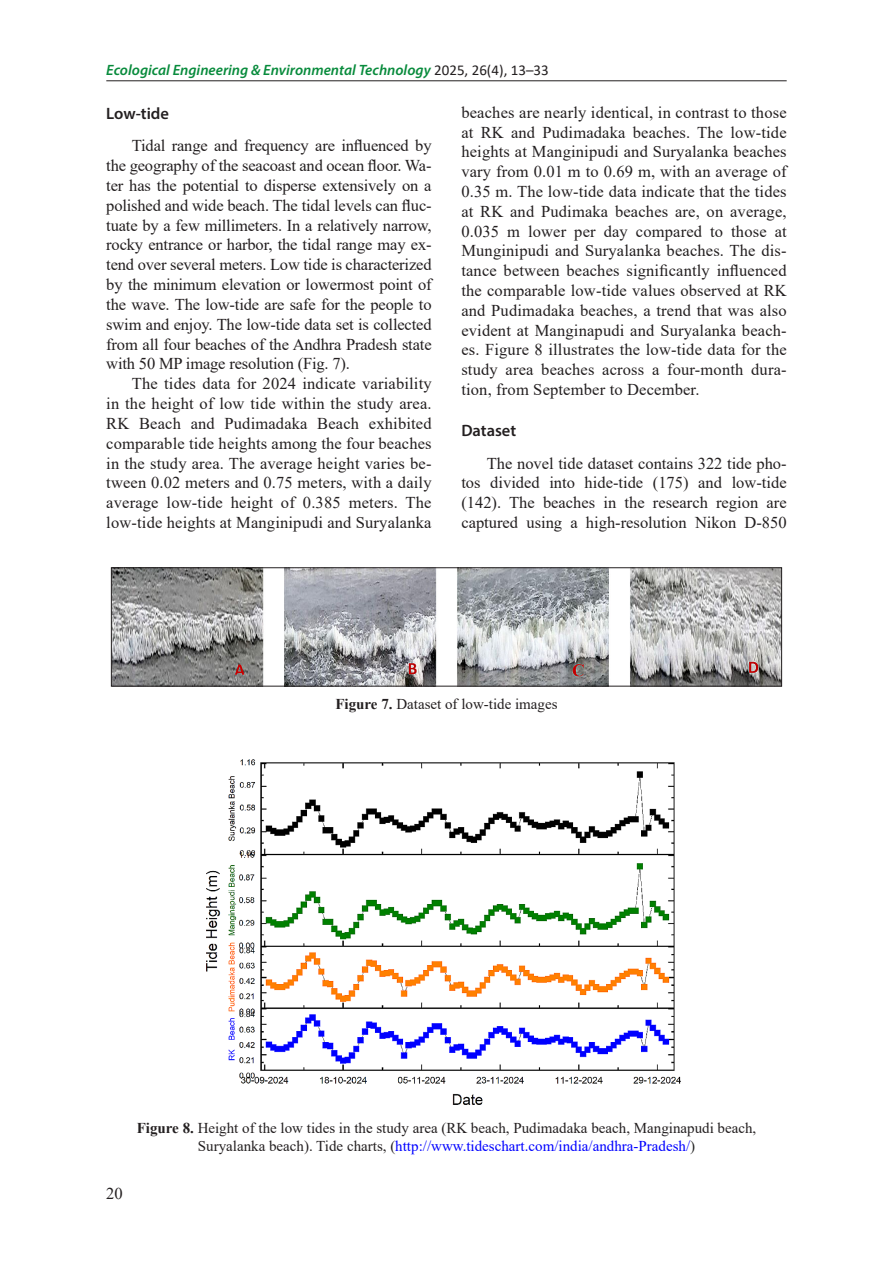
<style>
.page{position:relative;width:893px;height:1263px;background:#fff}
.page>*{position:absolute;margin:0;border:0;box-sizing:border-box;transform-origin:0 0}
.Base_Text{font:16.5px/19.8px "Times New Roman";color:#231f20;text-align:justify}
.Heading_2{font:600 16.5px "Myriad Pro";color:#231f20}
.Figure{font:15px/18px "Times New Roman";color:#231f20;text-align:center}
.t1{font:italic 600 15px "Myriad Pro";color:#088b3c}
.s1{font-family:"Calibri";font-weight:400;font-style:normal;color:#231f20}
.s2{font-weight:700}
.s3{color:#00f}
.s4{color:#212121}
</style>
<div class="page">
<hr style="left:106px;top:80px;width:681px;height:1px;background:#231f20">
<img style="left:113px;top:569px;width:667px;height:115px">
<div style="left:111px;top:567px;width:671px;height:119px;border:1px solid #231f20"></div>
<img style="left:206px;top:759px;width:475px;height:346px">
<p class="t1" style="left:106px;top:60px;width:444px">Ecological Engineering &amp; Environmental Technology <span class="s1">2025, 26(4), 13–33</span></p>
<p class="Heading_2" style="left:106px;top:103px;width:64px">Low-tide</p>
<p class="Base_Text" style="left:106px;top:135px;width:327px;text-indent:26px">Tidal range and frequency are influenced by the geography of the seacoast and ocean floor. Wa&shy;ter has the potential to disperse extensively on a polished and wide beach. The tidal levels can fluc&shy;tuate by a few millimeters. In a relatively narrow, rocky entrance or harbor, the tidal range may ex&shy;tend over several meters. Low tide is characterized by the minimum elevation or lowermost point of the wave. The low-tide are safe for the people to swim and enjoy. The low-tide data set is collected from all four beaches of the Andhra Pradesh state with 50 MP image resolution (Fig. 7).</p>
<p class="Base_Text" style="left:106px;top:373px;width:327px;text-indent:26px">The tides data for 2024 indicate variability in the height of low tide within the study area.<br>RK Beach and Pudimadaka Beach exhibited comparable tide heights among the four beaches in the study area. The average height varies be&shy;tween 0.02 meters and 0.75 meters, with a daily average low-tide height of 0.385 meters. The low-tide heights at Manginipudi and Suryalanka</p>
<p class="Base_Text" style="left:461px;top:102px;width:327px">beaches are nearly identical, in contrast to those at RK and Pudimadaka beaches. The low-tide heights at Manginipudi and Suryalanka beaches vary from 0.01 m to 0.69 m, with an average of 0.35 m. The low-tide data indicate that the tides at RK and Pudimaka beaches are, on average, 0.035 m lower per day compared to those at Munginipudi and Suryalanka beaches. The dis&shy;tance between beaches significantly influenced the comparable low-tide values observed at RK and Pudimadaka beaches, a trend that was also evident at Manginapudi and Suryalanka beach&shy;es. Figure 8 illustrates the low-tide data for the study area beaches across a four-month dura&shy;tion, from September to December.</p>
<p class="Heading_2" style="left:461px;top:420px;width:56px">Dataset</p>
<p class="Base_Text" style="left:461px;top:453px;width:327px;text-indent:26px">The novel tide dataset contains 322 tide pho&shy;tos divided into hide-tide (175) and low-tide (142). The beaches in the research region are captured using a high-resolution Nikon D-850</p>
<p class="Figure" style="left:335px;top:695px;width:224px"><span class="s2">Figure 7.</span> Dataset of low-tide images</p>
<p class="Base_Text" style="left:106px;top:1183px;width:18px">20</p>
<p class="Figure" style="left:137px;top:1119px;width:621px"><span class="s2">Figure 8.</span> Height of the low tides in the study area (RK beach, Pudimadaka beach, Manginapudi beach,<br>Suryalanka beach). Tide charts, (<span class="s3">http://www.tideschart.com/india/andhra-Pradesh/</span><span class="s4">)</span></p>
</div>
